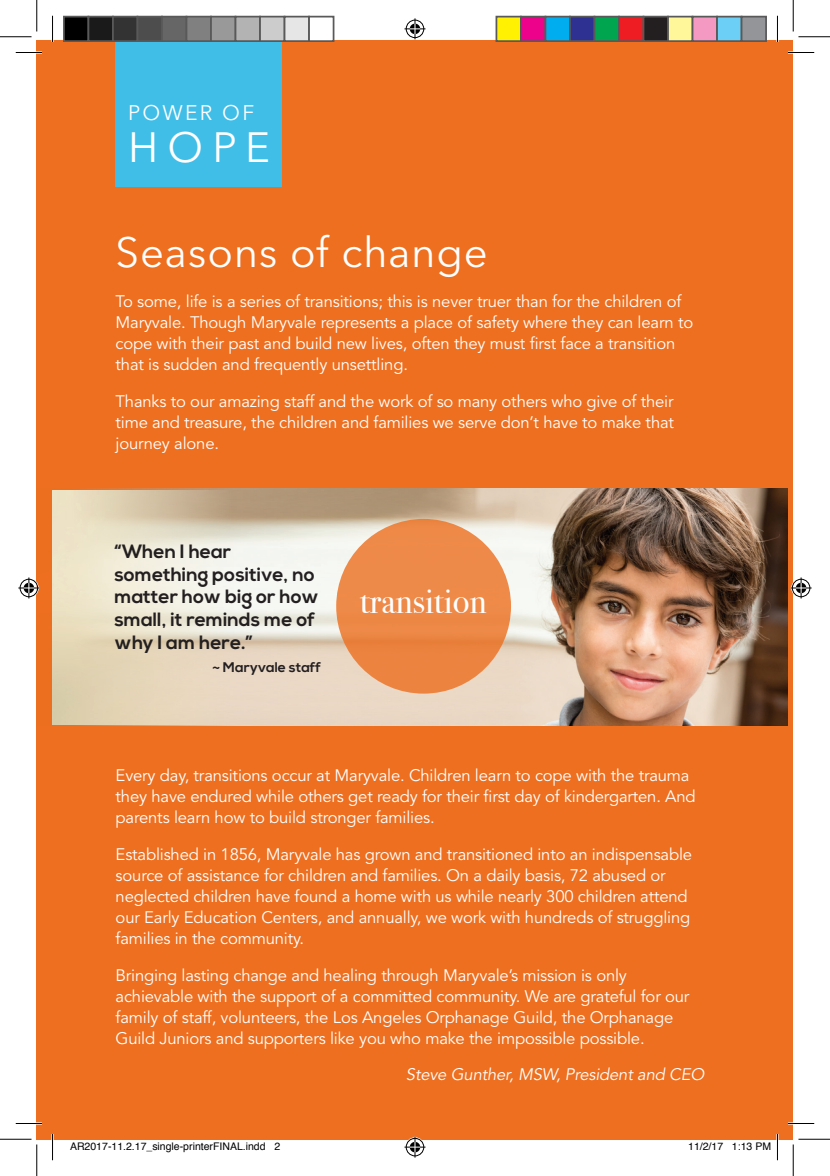
<style>
.page{position:relative;width:830px;height:1176px;background:#fff}
.page>*{position:absolute;margin:0;border:0;box-sizing:border-box;transform-origin:0 0}
.t1{font:42px "Avenir Next LT Pro";letter-spacing:.02em;color:#fff}
.t2{font:35px "Bodoni Svty Two OSITCTT";color:#fff}
.t3{font:21px "Avenir Next LT Pro";letter-spacing:.105em;color:#fff}
.t4{font:700 19.25px/22.8px "Nexa";color:#231f20}
.t5{font:16.62px/21px "Avenir LT Std";letter-spacing:-.01em;color:#fff}
.t6{font:italic 16.62px "Avenir LT Std";letter-spacing:-.01em;color:#fff}
.t7{font:700 14px "Nexa";color:#231f20}
.t8{font:10.5px "Helvetica";color:#000}
</style>
<div class="page">
<div style="left:37px;top:40px;width:756px;height:1099px;background:#ed6f1f"></div>
<div style="left:116px;top:37px;width:166px;height:150px;background:#41bee8"></div>
<img style="left:39px;top:488px;width:749px;height:238px">
<div style="left:336px;top:519px;width:175px;height:175px;background:#ee8949;border-radius:50%"></div>
<hr style="left:16px;top:51px;width:26px;height:3px;background:#fff">
<hr style="left:788px;top:51px;width:26px;height:3px;background:#fff">
<hr style="left:16px;top:1122px;width:26px;height:3px;background:#fff">
<hr style="left:788px;top:1122px;width:26px;height:3px;background:#fff">
<hr style="left:51px;top:16px;width:3px;height:26px;background:#fff">
<hr style="left:51px;top:1134px;width:3px;height:26px;background:#fff">
<hr style="left:776px;top:16px;width:2px;height:26px;background:#fff">
<hr style="left:776px;top:1134px;width:2px;height:26px;background:#fff">
<svg style="left:16px;top:52px;width:26px;height:1px"></svg>
<svg style="left:788px;top:52px;width:26px;height:1px"></svg>
<svg style="left:16px;top:1123px;width:26px;height:1px"></svg>
<svg style="left:788px;top:1123px;width:26px;height:1px"></svg>
<svg style="left:52px;top:16px;width:1px;height:26px"></svg>
<svg style="left:52px;top:1134px;width:1px;height:26px"></svg>
<svg style="left:777px;top:16px;width:1px;height:26px"></svg>
<svg style="left:777px;top:1134px;width:1px;height:26px"></svg>
<hr style="left:0;top:36px;width:32px;height:1px;background:#000">
<hr style="left:798px;top:36px;width:32px;height:1px;background:#000">
<hr style="left:0;top:1139px;width:32px;height:1px;background:#000">
<hr style="left:798px;top:1139px;width:32px;height:1px;background:#000">
<hr style="left:36px;top:0;width:1px;height:32px;background:#000">
<hr style="left:36px;top:1144px;width:1px;height:32px;background:#000">
<hr style="left:792px;top:0;width:1px;height:32px;background:#000">
<hr style="left:792px;top:1144px;width:1px;height:32px;background:#000">
<svg style="left:404px;top:18px;width:21px;height:21px"></svg>
<svg style="left:404px;top:1137px;width:21px;height:21px"></svg>
<svg style="left:18px;top:578px;width:21px;height:20px"></svg>
<svg style="left:790px;top:578px;width:21px;height:20px"></svg>
<div style="left:64px;top:17px;width:24px;height:24px;background:#000"></div>
<div style="left:63px;top:16px;width:26px;height:26px;border:2px solid #595959"></div>
<div style="left:88px;top:17px;width:25px;height:24px;background:#1a1a1a"></div>
<div style="left:88px;top:16px;width:26px;height:26px;border:2px solid #595959"></div>
<div style="left:113px;top:17px;width:24px;height:24px;background:#333"></div>
<div style="left:112px;top:16px;width:26px;height:26px;border:2px solid #595959"></div>
<div style="left:137px;top:17px;width:25px;height:24px;background:#4d4d4d"></div>
<div style="left:136px;top:16px;width:27px;height:26px;border:2px solid #595959"></div>
<div style="left:162px;top:17px;width:24px;height:24px;background:#666"></div>
<div style="left:161px;top:16px;width:26px;height:26px;border:2px solid #595959"></div>
<div style="left:186px;top:17px;width:25px;height:24px;background:#808080"></div>
<div style="left:186px;top:16px;width:26px;height:26px;border:2px solid #595959"></div>
<div style="left:211px;top:17px;width:24px;height:24px;background:#999"></div>
<div style="left:210px;top:16px;width:26px;height:26px;border:2px solid #595959"></div>
<div style="left:235px;top:17px;width:25px;height:24px;background:#b3b3b3"></div>
<div style="left:234px;top:16px;width:27px;height:26px;border:2px solid #595959"></div>
<div style="left:260px;top:17px;width:24px;height:24px;background:#ccc"></div>
<div style="left:259px;top:16px;width:26px;height:26px;border:2px solid #595959"></div>
<div style="left:284px;top:17px;width:25px;height:24px;background:#e6e6e6"></div>
<div style="left:284px;top:16px;width:26px;height:26px;border:2px solid #595959"></div>
<div style="left:308px;top:16px;width:26px;height:26px;border:2px solid #595959"></div>
<div style="left:496px;top:17px;width:25px;height:24px;background:#fff101"></div>
<div style="left:495px;top:16px;width:27px;height:26px;border:2px solid #595959"></div>
<div style="left:521px;top:17px;width:24px;height:24px;background:#ed028c"></div>
<div style="left:520px;top:16px;width:26px;height:26px;border:2px solid #595959"></div>
<div style="left:545px;top:17px;width:25px;height:24px;background:#00aeef"></div>
<div style="left:544px;top:16px;width:26px;height:26px;border:2px solid #595959"></div>
<div style="left:570px;top:17px;width:24px;height:24px;background:#2e3092"></div>
<div style="left:569px;top:16px;width:26px;height:26px;border:2px solid #595959"></div>
<div style="left:594px;top:17px;width:25px;height:24px;background:#00a54f"></div>
<div style="left:593px;top:16px;width:27px;height:26px;border:2px solid #595959"></div>
<div style="left:619px;top:17px;width:24px;height:24px;background:#ee1d23"></div>
<div style="left:618px;top:16px;width:26px;height:26px;border:2px solid #595959"></div>
<div style="left:643px;top:17px;width:25px;height:24px;background:#231f20"></div>
<div style="left:642px;top:16px;width:26px;height:26px;border:2px solid #595959"></div>
<div style="left:668px;top:17px;width:24px;height:24px;background:#fff79a"></div>
<div style="left:667px;top:16px;width:26px;height:26px;border:2px solid #595959"></div>
<div style="left:692px;top:17px;width:25px;height:24px;background:#f499c2"></div>
<div style="left:691px;top:16px;width:27px;height:26px;border:2px solid #595959"></div>
<div style="left:717px;top:17px;width:24px;height:24px;background:#6bcff6"></div>
<div style="left:716px;top:16px;width:26px;height:26px;border:2px solid #595959"></div>
<div style="left:741px;top:17px;width:25px;height:24px;background:#939598"></div>
<div style="left:740px;top:16px;width:26px;height:26px;border:2px solid #595959"></div>
<svg style="left:732px;top:1139px;width:39px;height:1px"></svg>
<p class="t3" style="left:128px;top:100px;width:128px">POWER OF</p>
<h1 class="t1" style="left:128px;top:122px;width:143px">HOPE</h1>
<h1 class="t1" style="left:116px;top:227px;width:373px">Seasons of change</h1>
<p class="t5" style="left:116px;top:291px;width:579px">To some, life is a series of transitions; this is never truer than for the children of Maryvale. Though Maryvale represents a place of safety where they can learn to cope with their past and build new lives, often they must first face a transition that is sudden and frequently unsettling.</p>
<p class="t5" style="left:116px;top:391px;width:560px;text-align:justify">Thanks to our amazing staff and the work of so many others who give of their time and treasure, the children and families we serve don’t have to make that journey alone.</p>
<p class="t4" style="left:114px;top:541px;width:206px">“When I hear something positive, no matter how big or how small, it reminds me of why I am here.”</p>
<p class="t7" style="left:213px;top:659px;width:110px">~ Maryvale staff</p>
<h2 class="t2" style="left:360px;top:580px;width:128px">transition</h2>
<p class="t5" style="left:116px;top:765px;width:581px">Every day, transitions occur at Maryvale. Children learn to cope with the trauma they have endured while others get ready for their first day of kindergarten. And parents learn how to build stronger families.</p>
<p class="t5" style="left:116px;top:844px;width:578px">Established in 1856, Maryvale has grown and transitioned into an indispensable source of assistance for children and families. On a daily basis, 72 abused or neglected children have found a home with us while nearly 300 children attend our Early Education Centers, and annually, we work with hundreds of struggling families in the community.</p>
<p class="t5" style="left:116px;top:965px;width:575px">Bringing lasting change and healing through Maryvale’s mission is only achievable with the support of a committed community. We are grateful for our family of staff, volunteers, the Los Angeles Orphanage Guild, the Orphanage Guild Juniors and supporters like you who make the impossible possible.</p>
<p class="t6" style="left:406px;top:1065px;width:300px">Steve Gunther, MSW, President and CEO</p>
<p class="t8" style="left:70px;top:1138px;width:212px">AR2017-11.2.17_single-printerFINAL.indd 2</p>
<p class="t8" style="left:688px;top:1138px;width:84px">11/2/17 1:13 PM</p>
</div>
